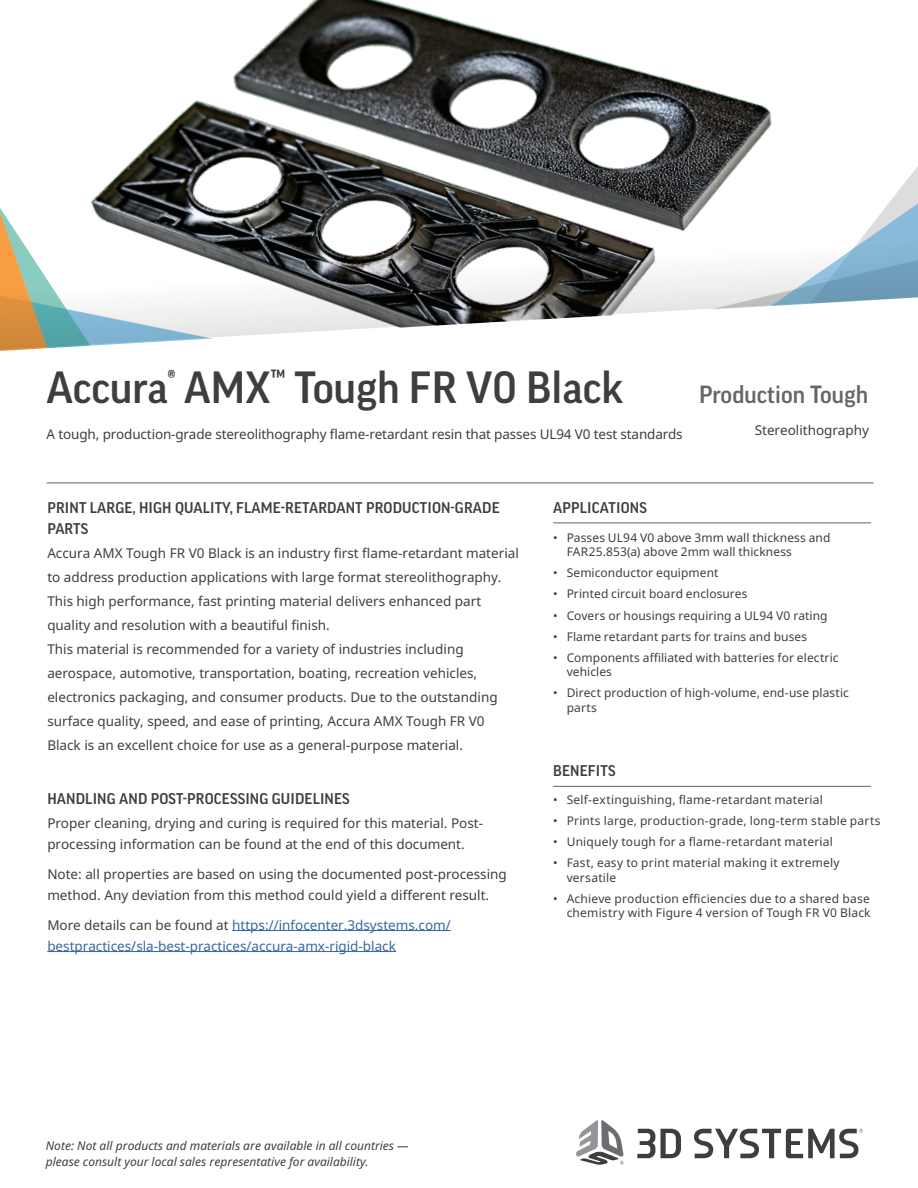
<style>
.page{position:relative;width:918px;height:1188px;background:#fff}
.page>*{position:absolute;margin:0;border:0;box-sizing:border-box;transform-origin:0 0}
.t1{font:500 43.5px "Good Pro";color:#3e3e3f}
.t2{font:500 24px "Good Pro";color:#666}
.t3{font:500 15px "Good Pro";letter-spacing:.01em;color:#3e3e3f}
.t4{font:13.5px/24px "Noto Sans";color:#3e3e3f}
.t5{font:13.5px/21px "Noto Sans";color:#3667a4}
.t6{font:12px/14.4px "Noto Sans";letter-spacing:.01em;color:#3e3e3f}
.t7{font:italic 12px/16.5px "Noto Sans";color:#3e3e3f}
.s1{color:#3e3e3f}
</style>
<div class="page">
<img style="left:91px;top:0;width:681px;height:216px">
<svg style="left:0;top:201px;width:231px;height:15px"></svg>
<svg style="left:702px;top:146px;width:216px;height:70px"></svg>
<hr style="left:47px;top:483px;width:827px;height:1px;background:#636366">
<svg style="left:661px;top:1129px;width:20px;height:29px"></svg>
<svg style="left:637px;top:1129px;width:18px;height:29px"></svg>
<svg style="left:694px;top:1129px;width:169px;height:29px"></svg>
<svg style="left:576px;top:1120px;width:48px;height:45px"></svg>
<svg style="left:0;top:216px;width:918px;height:135px"></svg>
<hr style="left:553px;top:523px;width:318px;height:1px;background:#636366">
<hr style="left:232px;top:930px;width:219px;height:1px;background:#3667a4">
<hr style="left:47px;top:951px;width:349px;height:1px;background:#3667a4">
<hr style="left:553px;top:786px;width:318px;height:1px;background:#636366">
<h1 class="t1" style="left:47px;top:362px;width:578px">Accura<sup>®</sup> AMX<sup>™</sup> Tough FR V0 Black</h1>
<h2 class="t2" style="left:699px;top:380px;width:171px">Production Tough</h2>
<p class="t4" style="left:47px;top:421px;width:638px">A tough, production-grade stereolithography flame-retardant resin that passes UL94 V0 test standards</p>
<p class="t4" style="left:755px;top:418px;width:116px">Stereolithography</p>
<p class="t3" style="left:47px;top:499px;width:454px">PRINT LARGE, HIGH QUALITY, FLAME-RETARDANT PRODUCTION-GRADE</p>
<p class="t3" style="left:553px;top:499px;width:95px">APPLICATIONS</p>
<p class="t3" style="left:47px;top:520px;width:42px">PARTS</p>
<p class="t4" style="left:47px;top:540px;width:473px">Accura AMX Tough FR V0 Black is an industry first flame-retardant material to address production applications with large format stereolithography.<br>This high performance, fast printing material delivers enhanced part quality and resolution with a beautiful finish.</p>
<p class="t4" style="left:47px;top:636px;width:452px">This material is recommended for a variety of industries including aerospace, automotive, transportation, boating, recreation vehicles, electronics packaging, and consumer products. Due to the outstanding surface quality, speed, and ease of printing, Accura AMX Tough FR V0<br>Black is an excellent choice for use as a general-purpose material.</p>
<p class="t3" style="left:47px;top:790px;width:304px">HANDLING AND POST-PROCESSING GUIDELINES</p>
<p class="t4" style="left:47px;top:812px;width:437px;line-height:21px">Proper cleaning, drying and curing is required for this material. Post&shy;processing information can be found at the end of this document.</p>
<p class="t4" style="left:47px;top:863px;width:461px;line-height:21px">Note: all properties are based on using the documented post-processing method. Any deviation from this method could yield a different result.</p>
<p class="t5" style="left:47px;top:914px;width:405px"><span class="s1">More details can be found at</span> https://infocenter.3dsystems.com/ bestpractices/sla-best-practices/accura-amx-rigid-black</p>
<p class="t6" style="left:567px;top:530px;width:265px;text-indent:-14px">• Passes UL94 V0 above 3mm wall thickness and<br>FAR25.853(a) above 2mm wall thickness</p>
<p class="t6" style="left:553px;top:565px;width:167px">• Semiconductor equipment</p>
<p class="t6" style="left:553px;top:587px;width:196px">• Printed circuit board enclosures</p>
<p class="t6" style="left:553px;top:608px;width:276px">• Covers or housings requiring a UL94 V0 rating</p>
<p class="t6" style="left:553px;top:629px;width:256px">• Flame retardant parts for trains and buses</p>
<p class="t6" style="left:567px;top:650px;width:273px;text-indent:-14px">• Components affiliated with batteries for electric vehicles</p>
<p class="t6" style="left:567px;top:686px;width:284px;text-indent:-14px">• Direct production of high-volume, end-use plastic parts</p>
<p class="t3" style="left:553px;top:762px;width:64px">BENEFITS</p>
<p class="t6" style="left:553px;top:792px;width:271px">• Self-extinguishing, flame-retardant material</p>
<p class="t6" style="left:553px;top:813px;width:329px">• Prints large, production-grade, long-term stable parts</p>
<p class="t6" style="left:553px;top:834px;width:281px">• Uniquely tough for a flame-retardant material</p>
<p class="t6" style="left:567px;top:856px;width:274px;text-indent:-14px">• Fast, easy to print material making it extremely versatile</p>
<p class="t6" style="left:553px;top:891px;width:319px;text-align:right">• Achieve production efficiencies due to a shared base chemistry with Figure 4 version of Tough FR V0 Black</p>
<p class="t7" style="left:46px;top:1137px;width:364px">Note: Not all products and materials are available in all countries — please consult your local sales representative for availability.</p>
</div>
